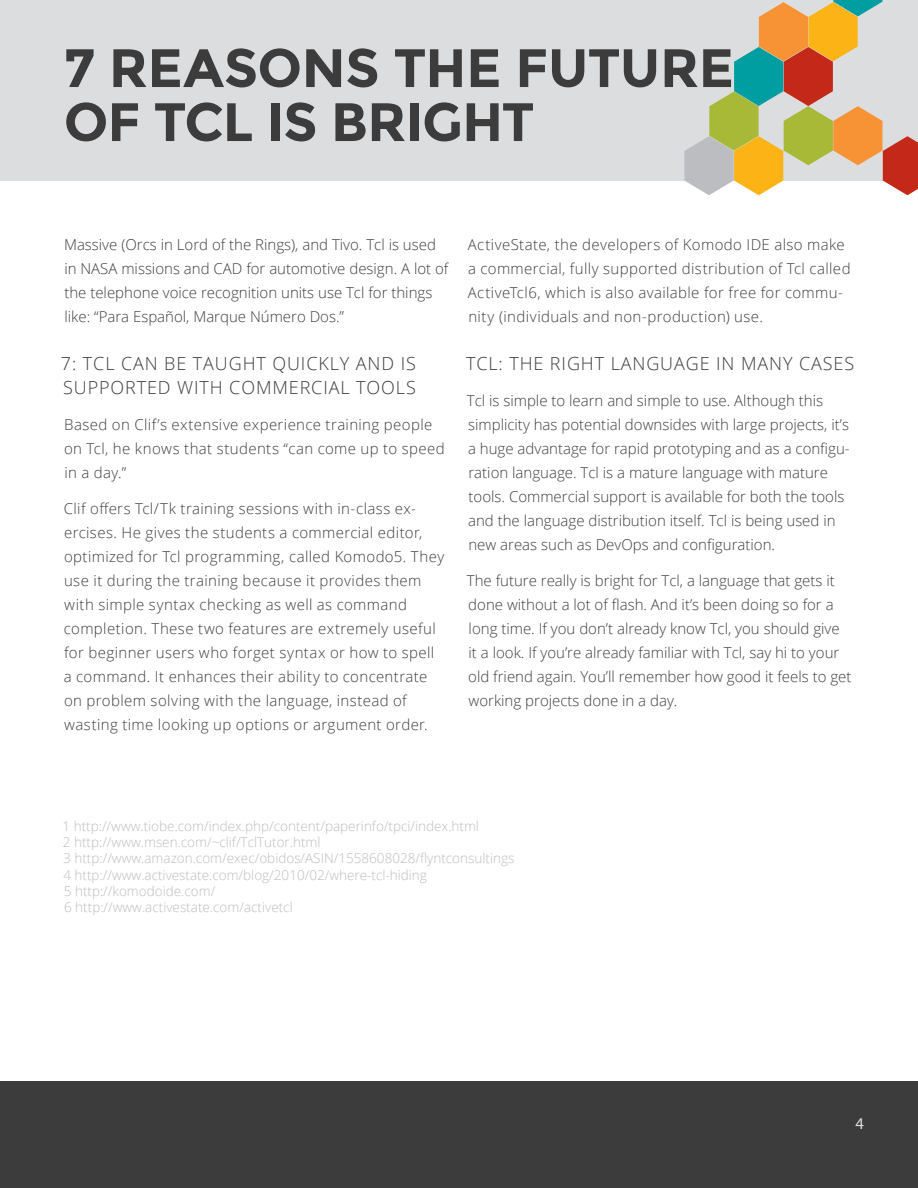
<style>
.page{position:relative;width:918px;height:1188px;background:#fff}
.page>*{position:absolute;margin:0;border:0;box-sizing:border-box;transform-origin:0 0}
.t1{font:700 54px/54px "Montserrat";letter-spacing:-.015em;color:#3c3c3d}
.heading_four{font:300 18px/24px "Open Sans";letter-spacing:.05em;color:#3c3c3d}
.t2{font:16.5px "Myriad Pro";color:#dcdddf}
.main_body{font:300 15px/24px "Open Sans";color:#3e3e3f}
.main_body-2{font:300 15px/24px "Open Sans";letter-spacing:.025em;color:#3e3e3f}
.footnotes{font:300 13.5px "Open Sans";color:#bcbdc0}
</style>
<div class="page">
<div style="left:0;top:1082px;width:918px;height:106px;background:#3c3c3d"></div>
<div style="left:0;top:0;width:918px;height:180px;background:#dcdddf"></div>
<svg style="left:684px;top:0;width:234px;height:195px"></svg>
<h1 class="t1" style="left:64px;top:41px;width:672px">7 REASONS THE FUTURE<br>OF TCL IS BRIGHT</h1>
<p class="main_body" style="left:64px;top:232px;width:386px">Massive (Orcs in Lord of the Rings), and Tivo. Tcl is used in NASA missions and CAD for automotive design. A lot of the telephone voice recognition units use Tcl for things like: “Para Español, Marque Número Dos.”</p>
<p class="heading_four" style="left:61px;top:351px;width:356px">7: TCL CAN BE TAUGHT QUICKLY AND IS<br>SUPPORTED WITH COMMERCIAL TOOLS</p>
<p class="main_body-2" style="left:64px;top:412px;width:382px">Based on Clif’s extensive experience training people on Tcl, he knows that students “can come up to speed in a day.”</p>
<p class="main_body-2" style="left:64px;top:496px;width:382px">Clif offers Tcl/Tk training sessions with in-class ex&shy;ercises. He gives the students a commercial editor, optimized for Tcl programming, called Komodo5. They use it during the training because it provides them with simple syntax checking as well as command completion. These two features are extremely useful for beginner users who forget syntax or how to spell a command. It enhances their ability to concentrate on problem solving with the language, instead of wasting time looking up options or argument order.</p>
<p class="main_body-2" style="left:468px;top:232px;width:384px">ActiveState, the developers of Komodo IDE also make a commercial, fully supported distribution of Tcl called ActiveTcl6, which is also available for free for commu&shy;nity (individuals and non-production) use.</p>
<p class="heading_four" style="left:466px;top:351px;width:390px">TCL: THE RIGHT LANGUAGE IN MANY CASES</p>
<p class="main_body" style="left:467px;top:388px;width:384px">Tcl is simple to learn and simple to use. Although this simplicity has potential downsides with large projects, it’s a huge advantage for rapid prototyping and as a configu&shy;ration language. Tcl is a mature language with mature tools. Commercial support is available for both the tools and the language distribution itself. Tcl is being used in new areas such as DevOps and configuration.</p>
<p class="main_body" style="left:467px;top:568px;width:386px">The future really is bright for Tcl, a language that gets it done without a lot of flash. And it’s been doing so for a long time. If you don’t already know Tcl, you should give<br>it a look. If you’re already familiar with Tcl, say hi to your old friend again. You’ll remember how good it feels to get working projects done in a day.</p>
<p class="footnotes" style="left:63px;top:817px;width:418px">1 http://www.tiobe.com/index.php/content/paperinfo/tpci/index.html</p>
<p class="footnotes" style="left:63px;top:833px;width:259px">2 http://www.msen.com/~clif/TclTutor.html</p>
<p class="footnotes" style="left:63px;top:849px;width:453px">3 http://www.amazon.com/exec/obidos/ASIN/1558608028/flyntconsultings</p>
<p class="footnotes" style="left:63px;top:865px;width:365px">4 http://www.activestate.com/blog/2010/02/where-tcl-hiding</p>
<p class="footnotes" style="left:64px;top:882px;width:153px">5 http://komodoide.com/</p>
<p class="footnotes" style="left:64px;top:898px;width:230px">6 http://www.activestate.com/activetcl</p>
<p class="t2" style="left:856px;top:1114px;width:10px">4</p>
</div>
